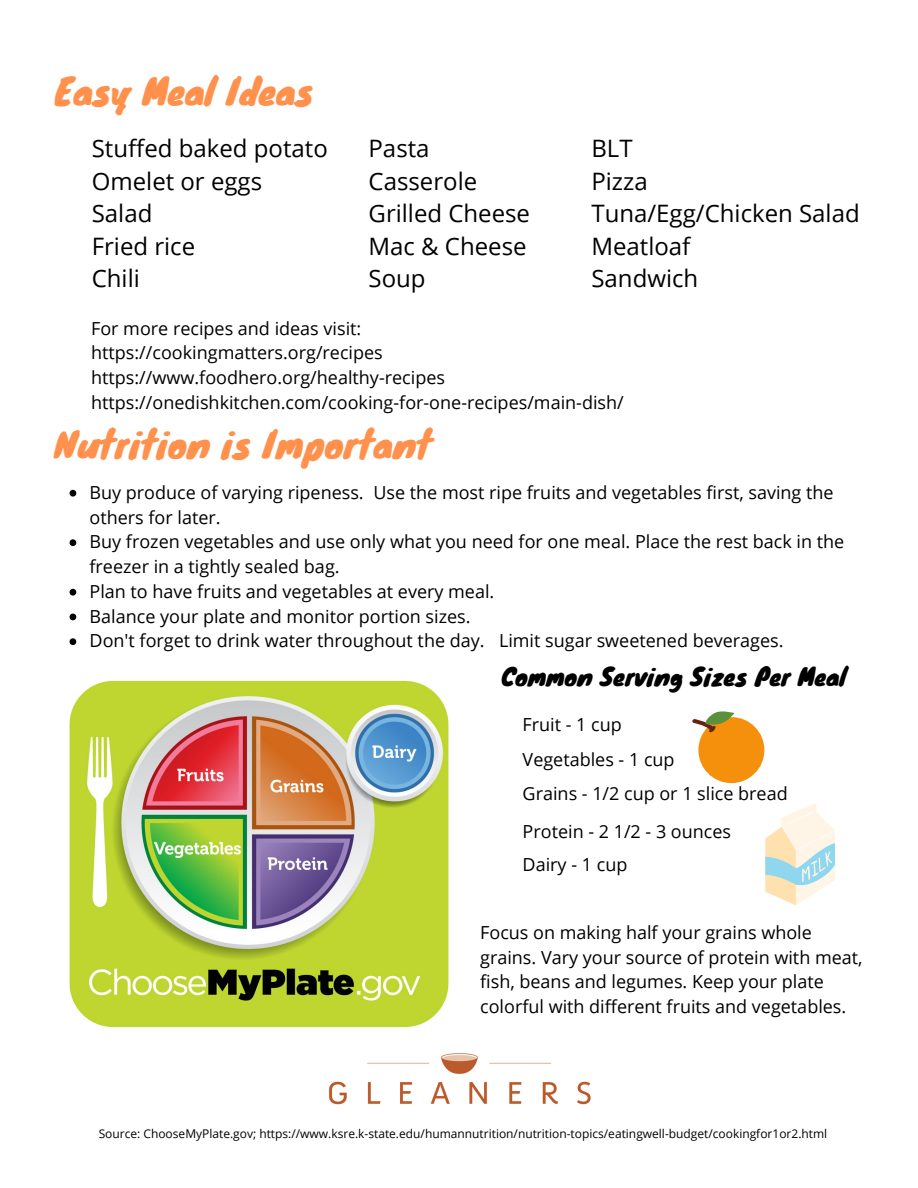
<style>
.page{position:relative;width:918px;height:1188px;background:#fff}
.page>*{position:absolute;margin:0;border:0;box-sizing:border-box;transform-origin:0 0}
.t1{font:36px "Knewave";color:#ff914d}
.t2{font:24px/32.7px "Open Sans";color:#000}
.t3{font:24px "Knewave";color:#000}
.t4{font:18px/24.8px "Open Sans";color:#000}
.t5{font:12px "Open Sans";color:#000}
</style>
<div class="page">
<img style="left:69px;top:680px;width:380px;height:348px">
<img style="left:329px;top:1053px;width:262px;height:52px">
<div style="left:698px;top:717px;width:66px;height:66px;background:#f4900c;border-radius:50%"></div>
<svg style="left:692px;top:711px;width:42px;height:22px"></svg>
<svg style="left:765px;top:803px;width:70px;height:102px"></svg>
<svg style="left:70px;top:490px;width:6px;height:7px"></svg>
<svg style="left:70px;top:539px;width:6px;height:7px"></svg>
<svg style="left:70px;top:589px;width:6px;height:7px"></svg>
<svg style="left:70px;top:614px;width:6px;height:6px"></svg>
<svg style="left:70px;top:638px;width:6px;height:7px"></svg>
<h1 class="t1" style="left:55px;top:62px;width:261px">Easy Meal Ideas</h1>
<h2 class="t2" style="left:92px;top:131px;width:238px">Stuffed baked potato<br>Omelet or eggs<br>Salad<br>Fried rice<br>Chili</h2>
<h2 class="t2" style="left:369px;top:131px;width:163px">Pasta<br>Casserole<br>Grilled Cheese<br>Mac &amp; Cheese<br>Soup</h2>
<h2 class="t2" style="left:591px;top:131px;width:270px">BLT<br>Pizza<br>Tuna/Egg/Chicken Salad<br>Meatloaf<br>Sandwich</h2>
<p class="t4" style="left:91px;top:315px;width:534px">For more recipes and ideas visit: https://cookingmatters.org/recipes https://www.foodhero.org/healthy-recipes https://onedishkitchen.com/cooking-for-one-recipes/main-dish/</p>
<h1 class="t1" style="left:55px;top:415px;width:379px">Nutrition is Important</h1>
<p class="t4" style="left:90px;top:479px;width:756px">Buy produce of varying ripeness. Use the most ripe fruits and vegetables first, saving the others for later.<br>Buy frozen vegetables and use only what you need for one meal. Place the rest back in the freezer in a tightly sealed bag.<br>Plan to have fruits and vegetables at every meal.<br>Balance your plate and monitor portion sizes.<br>Don't forget to drink water throughout the day. Limit sugar sweetened beverages.</p>
<h2 class="t3" style="left:501px;top:657px;width:346px">Common Serving Sizes Per Meal</h2>
<p class="t4" style="left:523px;top:706px;width:267px;line-height:35px">Fruit - 1 cup<br>Vegetables - 1 cup<br>Grains - 1/2 cup or 1 slice bread</p>
<p class="t4" style="left:523px;top:815px;width:210px;line-height:32.7px">Protein - 2 1/2 - 3 ounces<br>Dairy - 1 cup</p>
<p class="t4" style="left:480px;top:919px;width:384px">Focus on making half your grains whole grains. Vary your source of protein with meat, fish, beans and legumes. Keep your plate colorful with different fruits and vegetables.</p>
<p class="t5" style="left:99px;top:1125px;width:730px">Source: ChooseMyPlate.gov; https://www.ksre.k-state.edu/humannutrition/nutrition-topics/eatingwell-budget/cookingfor1or2.html</p>
</div>
